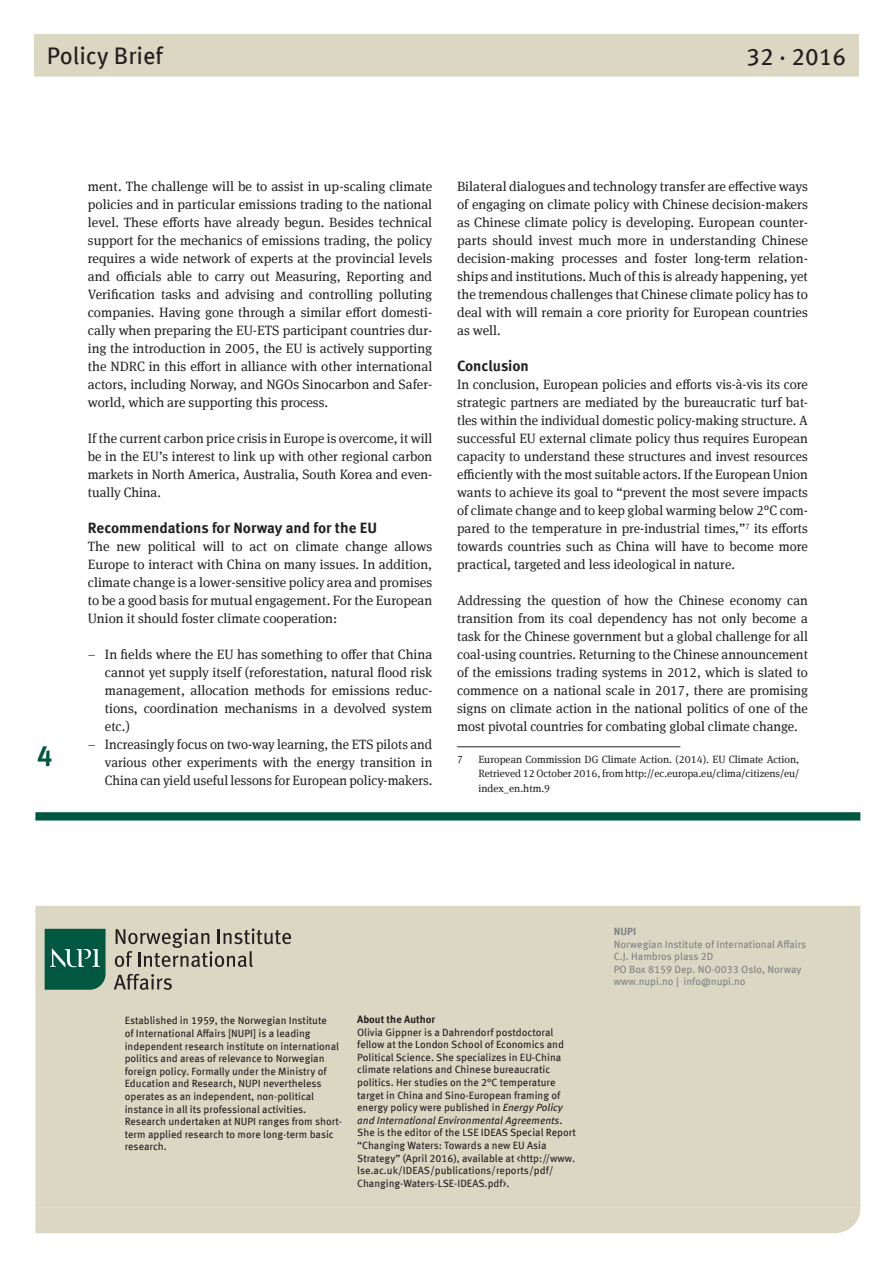
<style>
.page{position:relative;width:893px;height:1263px;background:#fff}
.page>*{position:absolute;margin:0;border:0;box-sizing:border-box;transform-origin:0 0}
.t1{font:700 27.75px "Meta Offc Pro";color:#005840}
.t2{font:24px "Meta Offc Pro";color:#231f20}
.t3{font:700 15px "Meta Offc Pro";color:#231f20}
.t4{font:13.5px/18px "Meta Serif Offc Pro";color:#231f20;text-align:justify}
.t5{font:10.5px/12.6px "Meta Offc Pro";color:#231f20}
.t6{font:10.5px/14.4px "Meta Serif Offc Pro";color:#231f20;text-align:justify}
.t7{font:10.5px/12.6px "Meta Offc Pro";color:#808285}
.t8{font:700 10.5px "Meta Offc Pro";color:#231f20}
.t9{font:700 10.5px "Meta Offc Pro";color:#808285}
.s1{font-style:italic}
</style>
<div class="page">
<div style="left:34px;top:34px;width:825px;height:43px;background:#dbd7c3"></div>
<hr style="left:457px;top:746px;width:223px;height:1px;background:#231f20">
<svg style="left:35px;top:812px;width:825px;height:9px;background:#13644e"></svg>
<div style="left:35px;top:906px;width:825px;height:302px;background:#dbd7c3"></div>
<div style="left:35px;top:1208px;width:825px;height:25px;background:#dbd7c3"></div>
<svg style="left:45px;top:929px;width:61px;height:61px;background:#186751"></svg>
<svg style="left:115px;top:928px;width:176px;height:39px;background:#b2ae9f"></svg>
<svg style="left:114px;top:974px;width:58px;height:16px"></svg>
<h2 class="t2" style="left:47px;top:38px;width:118px">Policy Brief</h2>
<h2 class="t2" style="left:746px;top:38px;width:101px">32 · 2016</h2>
<h1 class="t1" style="left:37px;top:734px;width:17px">4</h1>
<p class="t4" style="left:88px;top:177px;width:346px">ment. The challenge will be to assist in up-scaling climate policies and in particular emissions trading to the national level. These efforts have already begun. Besides technical support for the mechanics of emissions trading, the policy requires a wide network of experts at the provincial levels and officials able to carry out Measuring, Reporting and Verification tasks and advising and controlling polluting companies. Having gone through a similar effort domesti&shy;cally when preparing the EU-ETS participant countries dur&shy;ing the introduction in 2005, the EU is actively supporting the NDRC in this effort in alliance with other international actors, including Norway, and NGOs Sinocarbon and Safer&shy;world, which are supporting this process.</p>
<p class="t4" style="left:88px;top:429px;width:346px">If the current carbon price crisis in Europe is overcome, it will be in the EU’s interest to link up with other regional carbon markets in North America, Australia, South Korea and even&shy;tually China.</p>
<p class="t3" style="left:88px;top:516px;width:291px">Recommendations for Norway and for the EU</p>
<p class="t4" style="left:88px;top:537px;width:346px">The new political will to act on climate change allows Europe to interact with China on many issues. In addition, climate change is a lower-sensitive policy area and promises to be a good basis for mutual engagement. For the European Union it should foster climate cooperation:</p>
<p class="t4" style="left:105px;top:645px;width:329px;text-indent:-17px">– In fields where the EU has something to offer that China cannot yet supply itself (reforestation, natural flood risk management, allocation methods for emissions reduc&shy;tions, coordination mechanisms in a devolved system etc.)</p>
<p class="t4" style="left:105px;top:735px;width:329px;text-indent:-17px">– Increasingly focus on two-way learning, the ETS pilots and various other experiments with the energy transition in China can yield useful lessons for European policy-makers.</p>
<p class="t4" style="left:457px;top:177px;width:352px">Bilateral dialogues and technology transfer are effective ways of engaging on climate policy with Chinese decision-makers as Chinese climate policy is developing. European counter&shy;parts should invest much more in understanding Chinese decision-making processes and foster long-term relation&shy;ships and institutions. Much of this is already happening, yet the tremendous challenges that Chinese climate policy has to deal with will remain a core priority for European countries as well.</p>
<p class="t3" style="left:457px;top:354px;width:73px">Conclusion</p>
<p class="t4" style="left:457px;top:375px;width:352px">In conclusion, European policies and efforts vis-à-vis its core strategic partners are mediated by the bureaucratic turf bat&shy;tles within the individual domestic policy-making structure. A successful EU external climate policy thus requires European capacity to understand these structures and invest resources efficiently with the most suitable actors. If the European Union wants to achieve its goal to “prevent the most severe impacts of climate change and to keep global warming below 2°C com&shy;pared to the temperature in pre-industrial times,”<sup>7</sup> its efforts towards countries such as China will have to become more practical, targeted and less ideological in nature.</p>
<p class="t4" style="left:457px;top:591px;width:352px">Addressing the question of how the Chinese economy can transition from its coal dependency has not only become a task for the Chinese government but a global challenge for all coal-using countries. Returning to the Chinese announcement of the emissions trading systems in 2012, which is slated to commence on a national scale in 2017, there are promising signs on climate action in the national politics of one of the most pivotal countries for combating global climate change.</p>
<p class="t6" style="left:457px;top:752px;width:7px">7</p>
<p class="t6" style="left:478px;top:752px;width:323px">European Commission DG Climate Action. (2014). EU Climate Action, Retrieved 12 October 2016, from http://ec.europa.eu/clima/citizens/eu/ index_en.htm.9</p>
<p class="t5" style="left:125px;top:1014px;width:219px">Established in 1959, the Norwegian Institute<br>of International Affairs [NUPI] is a leading independent research institute on international politics and areas of relevance to Norwegian foreign policy. Formally under the Ministry of Education and Research, NUPI nevertheless operates as an independent, non-political instance in all its professional activities.<br>Research undertaken at NUPI ranges from short&shy;term applied research to more long-term basic research.</p>
<p class="t8" style="left:357px;top:1011px;width:80px">About the Author</p>
<p class="t5" style="left:357px;top:1025px;width:220px">Olivia Gippner is a Dahrendorf postdoctoral fellow at the London School of Economics and Political Science. She specializes in EU-China climate relations and Chinese bureaucratic politics. Her studies on the 2°C temperature target in China and Sino-European framing of energy policy were published in <span class="s1">Energy Policy and International Environmental Agreements</span>.<br>She is the editor of the LSE IDEAS Special Report “Changing Waters: Towards a new EU Asia Strategy” (April 2016), available at &lt;http://www. lse.ac.uk/IDEAS/publications/reports/pdf/ Changing-Waters-LSE-IDEAS.pdf&gt;.</p>
<p class="t9" style="left:614px;top:923px;width:24px">NUPI</p>
<p class="t7" style="left:614px;top:937px;width:194px">Norwegian Institute of International Affairs C.J. Hambros plass 2D<br>PO Box 8159 Dep. NO-0033 Oslo, Norway www.nupi.no | info@nupi.no</p>
</div>
